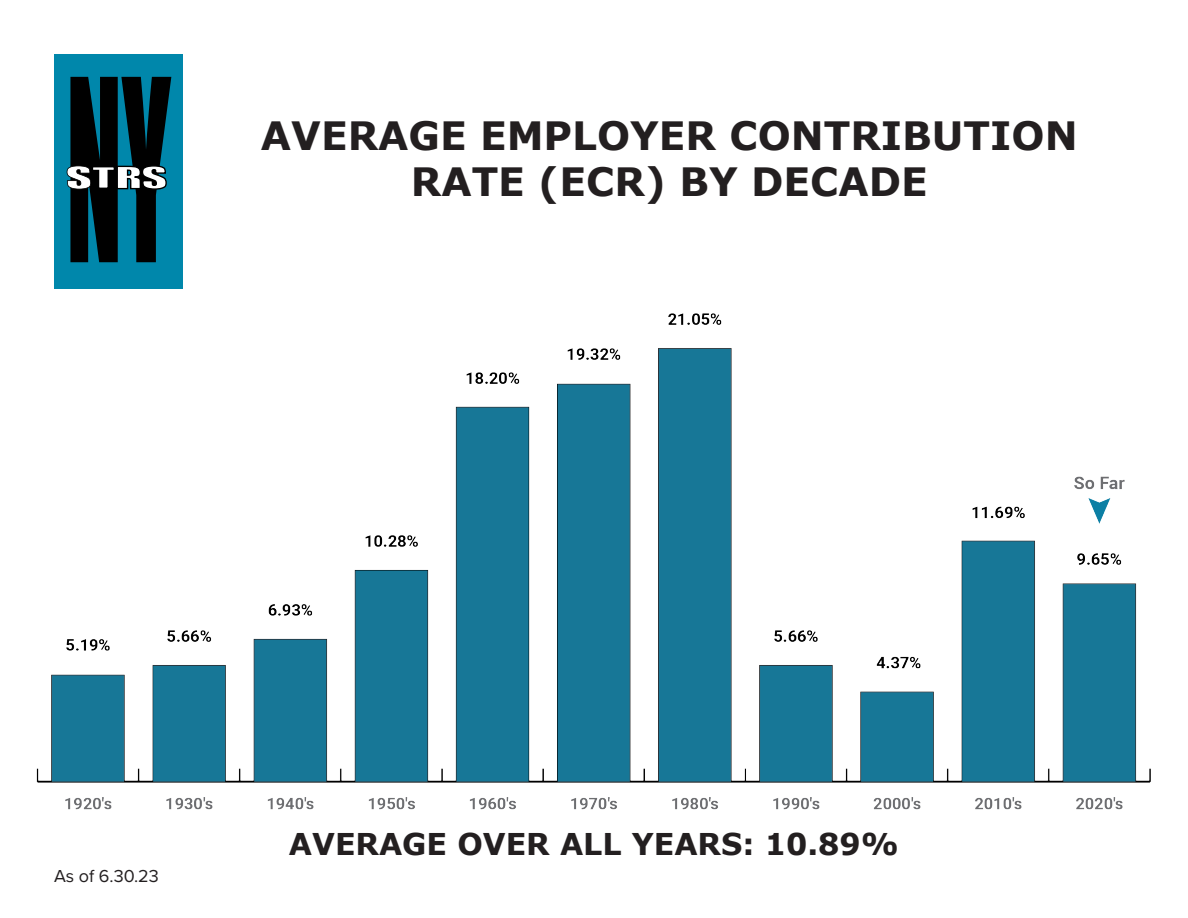
<style>
.page{position:relative;width:1188px;height:918px;background:#fff}
.page>*{position:absolute;margin:0;border:0;box-sizing:border-box;transform-origin:0 0}
.t1{font:700 39px/46.8px "Verdana";color:#231f20;text-align:center}
.t2{font:700 30px "Verdana";color:#231f20}
.t3{font:28.2px "Impact";color:#fff;scale:1.79 1}
.t4{font:18px "Proxima Nova";color:#231f20}
</style>
<div class="page">
<svg style="left:54px;top:54px;width:129px;height:235px;background:#025065"></svg>
<img style="left:36px;top:313px;width:1114px;height:497px">
<p class="t3" style="left:92px;top:156px;width:44px">TRS</p>
<p class="t1" style="left:261px;top:111px;width:818px">AVERAGE EMPLOYER CONTRIBUTION<br>RATE (ECR) BY DECADE</p>
<p class="t4" style="left:54px;top:863px;width:106px">As of 6.30.23</p>
<p class="t2" style="left:289px;top:822px;width:612px">AVERAGE OVER ALL YEARS: 10.89%</p>
</div>
